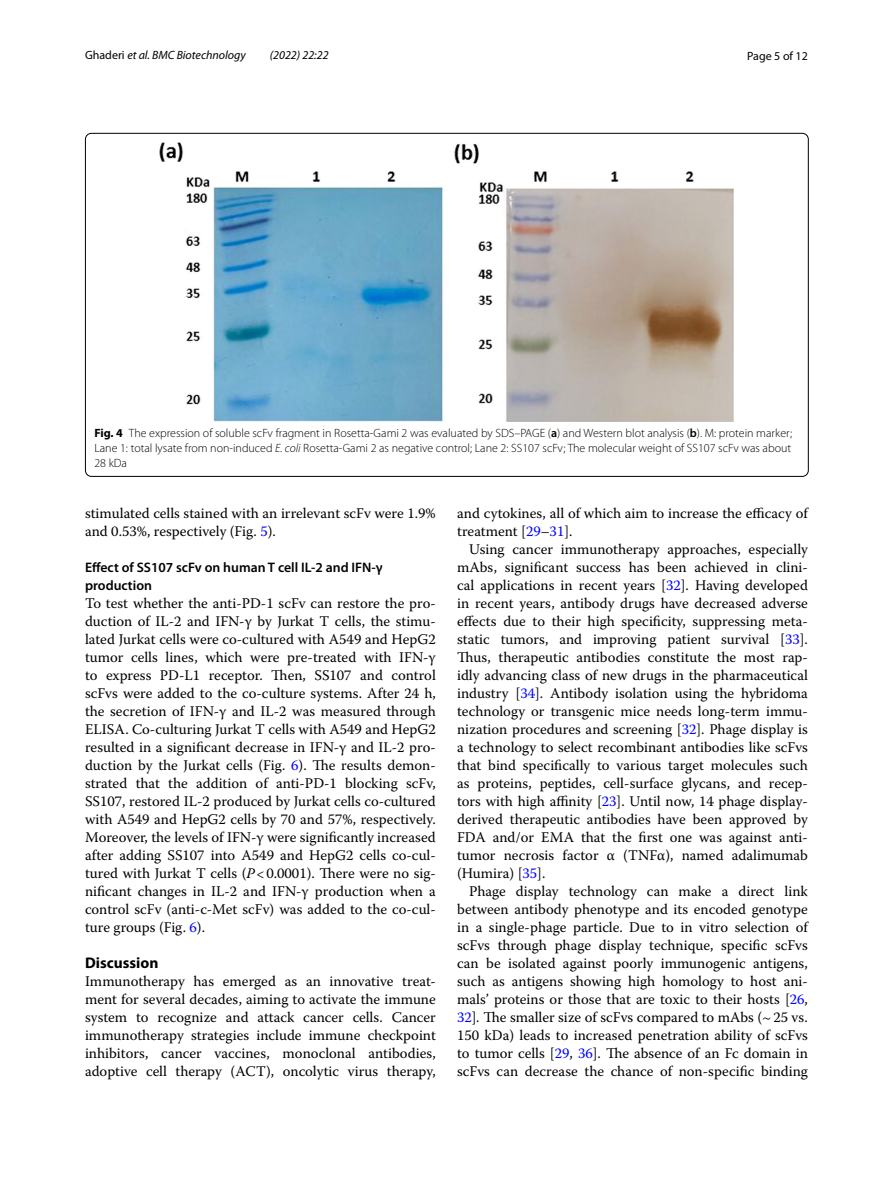
<style>
.page{position:relative;width:893px;height:1187px;background:#fff}
.page>*{position:absolute;margin:0;border:0;box-sizing:border-box;transform-origin:0 0}
.t1{font:700 15.45px "Myriad Pro";color:#000}
.t2{font:14.7px/18px "Warnock Pro";color:#000;text-align:justify}
.t3{font:600 13.8px/18px "Myriad Pro";color:#000}
.t4{font:300 12px/15px "Myriad Pro";color:#000;text-align:justify}
.t5{font:italic 12px "Myriad Pro";color:#000}
.t6{font:12px "Myriad Pro";color:#000}
.s1{font-style:normal}
.s2{font-weight:700}
.s3{font-weight:600}
.s4{font-style:italic}
.s5{color:#00f}
</style>
<div class="page">
<img style="left:160px;top:142px;width:574px;height:280px">
<p class="t5" style="left:85px;top:48px;width:162px"><span class="s1">Ghaderi</span> et al. BMC Biotechnology</p>
<p class="t5" style="left:270px;top:48px;width:60px">(2022) 22:22</p>
<p class="t6" style="left:747px;top:48px;width:62px">Page 5 of 12</p>
<p class="t4" style="left:94px;top:425px;width:699px"><span class="s2">Fig. 4</span> The expression of soluble scFv fragment in Rosetta-Gami 2 was evaluated by SDS–PAGE (<span class="s3">a</span>) and Western blot analysis (<span class="s3">b</span>). M: protein marker; Lane 1: total lysate from non-induced <span class="s4">E. coli</span> Rosetta-Gami 2 as negative control; Lane 2: SS107 scFv; The molecular weight of SS107 scFv was about 28 kDa</p>
<p class="t2" style="left:85px;top:504px;width:352px">stimulated cells stained with an irrelevant scFv were 1.9% and 0.53%, respectively (Fig. <span class="s5">5</span>).</p>
<p class="t3" style="left:85px;top:558px;width:299px">Effect of SS107 scFv on human T cell IL‑2 and IFN‑γ production</p>
<p class="t2" style="left:85px;top:594px;width:352px">To test whether the anti-PD-1 scFv can restore the pro&shy;duction of IL-2 and IFN-γ by Jurkat T cells, the stimu&shy;lated Jurkat cells were co-cultured with A549 and HepG2 tumor cells lines, which were pre-treated with IFN-γ to express PD-L1 receptor. Then, SS107 and control scFvs were added to the co-culture systems. After 24 h, the secretion of IFN-γ and IL-2 was measured through ELISA. Co-culturing Jurkat T cells with A549 and HepG2 resulted in a significant decrease in IFN-γ and IL-2 pro&shy;duction by the Jurkat cells (Fig. <span class="s5">6</span>). The results demon&shy;strated that the addition of anti-PD-1 blocking scFv, SS107, restored IL-2 produced by Jurkat cells co-cultured with A549 and HepG2 cells by 70 and 57%, respectively.<br>Moreover, the levels of IFN-γ were significantly increased after adding SS107 into A549 and HepG2 cells co-cul&shy;tured with Jurkat T cells (<span class="s4">P</span>&lt;0.0001). There were no sig&shy;nificant changes in IL-2 and IFN-γ production when a control scFv (anti-c-Met scFv) was added to the co-cul&shy;ture groups (Fig. <span class="s5">6</span>).</p>
<p class="t1" style="left:85px;top:953px;width:75px">Discussion</p>
<p class="t2" style="left:85px;top:972px;width:352px">Immunotherapy has emerged as an innovative treat&shy;ment for several decades, aiming to activate the immune system to recognize and attack cancer cells. Cancer immunotherapy strategies include immune checkpoint inhibitors, cancer vaccines, monoclonal antibodies, adoptive cell therapy (ACT), oncolytic virus therapy,</p>
<p class="t2" style="left:457px;top:504px;width:352px">and cytokines, all of which aim to increase the efficacy of treatment [<span class="s5">29</span>–<span class="s5">31</span>].</p>
<p class="t2" style="left:457px;top:540px;width:352px;text-indent:12px">Using cancer immunotherapy approaches, especially mAbs, significant success has been achieved in clini&shy;cal applications in recent years [<span class="s5">32</span>]. Having developed in recent years, antibody drugs have decreased adverse effects due to their high specificity, suppressing meta&shy;static tumors, and improving patient survival [<span class="s5">33</span>].<br>Thus, therapeutic antibodies constitute the most rap&shy;idly advancing class of new drugs in the pharmaceutical industry [<span class="s5">34</span>]. Antibody isolation using the hybridoma technology or transgenic mice needs long-term immu&shy;nization procedures and screening [<span class="s5">32</span>]. Phage display is a technology to select recombinant antibodies like scFvs that bind specifically to various target molecules such as proteins, peptides, cell-surface glycans, and recep&shy;tors with high affinity [<span class="s5">23</span>]. Until now, 14 phage display&shy;derived therapeutic antibodies have been approved by FDA and/or EMA that the first one was against anti&shy;tumor necrosis factor α (TNFα), named adalimumab (Humira) [<span class="s5">35</span>].</p>
<p class="t2" style="left:457px;top:882px;width:352px;text-indent:12px">Phage display technology can make a direct link between antibody phenotype and its encoded genotype in a single-phage particle. Due to in vitro selection of scFvs through phage display technique, specific scFvs can be isolated against poorly immunogenic antigens, such as antigens showing high homology to host ani&shy;mals’ proteins or those that are toxic to their hosts [<span class="s5">26</span>, <span class="s5">32</span>]<span class="s4">.</span> The smaller size of scFvs compared to mAbs (~25 vs.<br>150 kDa) leads to increased penetration ability of scFvs to tumor cells [<span class="s5">29</span>, <span class="s5">36</span>]. The absence of an Fc domain in scFvs can decrease the chance of non-specific binding</p>
</div>
